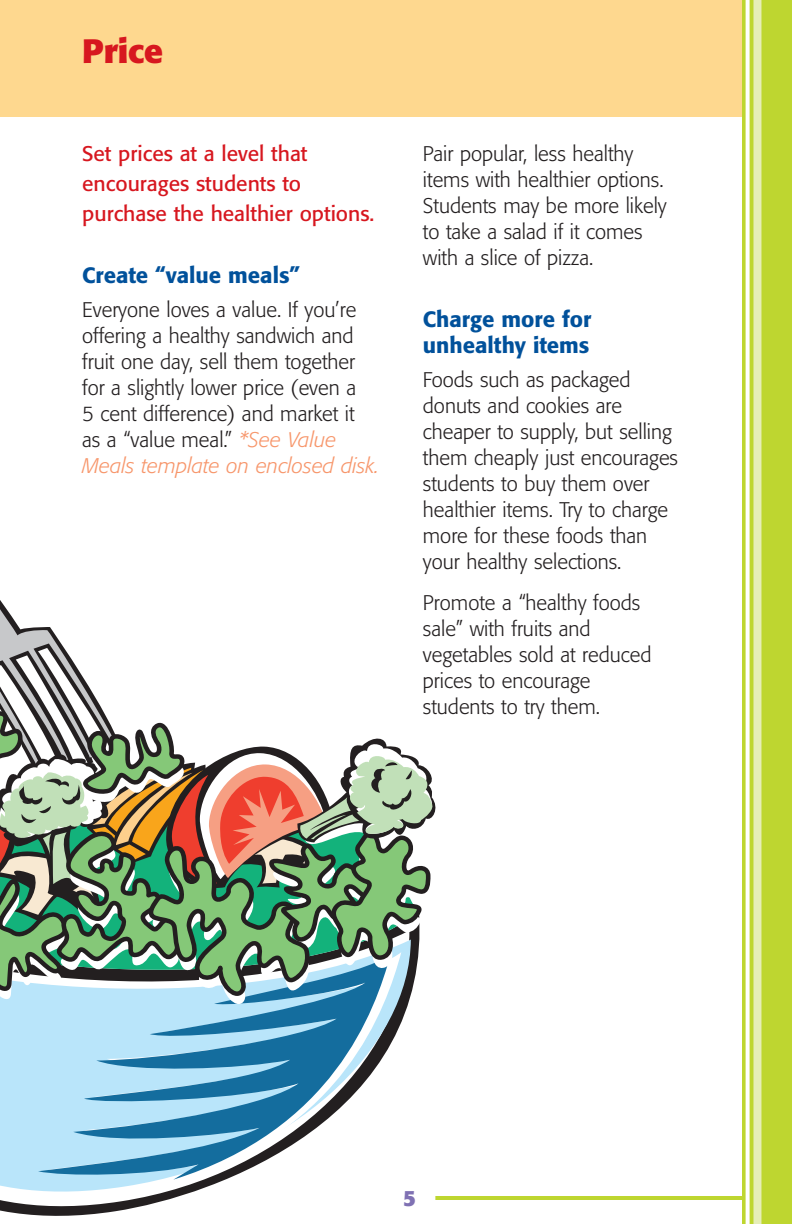
<style>
.page{position:relative;width:792px;height:1224px;background:#fff}
.page>*{position:absolute;margin:0;border:0;box-sizing:border-box;transform-origin:0 0}
.t1{font:700 33.6px "Formata";color:#d7171f}
.t2{font:500 22px/26px "Formata";color:#01519b}
.t3{font:700 22px "Formata";color:#7f71b3}
.t4{font:300 21px/26px "Formata";color:#231f20}
.t5{font:21px/30px "Formata";color:#d7171f}
.s1{font-style:italic;color:#f7966b}
</style>
<div class="page">
<hr style="left:435px;top:1196px;width:319px;height:4px;background:#bed630">
<svg style="left:0;top:600px;width:91px;height:89px"></svg>
<svg style="left:0;top:1010px;width:406px;height:206px"></svg>
<svg style="left:391px;top:1010px;width:10px;height:168px"></svg>
<svg style="left:38px;top:1010px;width:353px;height:170px"></svg>
<svg style="left:0;top:689px;width:435px;height:321px"></svg>
<div style="left:0;top:0;width:792px;height:117px;background:#fed88f"></div>
<div style="left:742px;top:0;width:50px;height:1224px;background:#bed630"></div>
<div style="left:753px;top:0;width:8px;height:1224px;background:#e6eeb8"></div>
<svg style="left:746px;top:0;width:4px;height:1224px;background:#f8faea"></svg>
<h1 class="t1" style="left:82px;top:36px;width:82px">Price</h1>
<p class="t5" style="left:82px;top:140px;width:294px">Set prices at a level that encourages students to purchase the healthier options.</p>
<p class="t2" style="left:82px;top:264px;width:219px">Create “value meals”</p>
<p class="t4" style="left:82px;top:299px;width:298px">Everyone loves a value. If you’re offering a healthy sandwich and fruit one day, sell them together for a slightly lower price (even a<br>5 cent difference) and market it<br>as a “value meal.” <span class="s1">*See Value<br>Meals template on enclosed disk.</span></p>
<p class="t4" style="left:423px;top:142px;width:245px">Pair popular, less healthy items with healthier options.<br>Students may be more likely to take a salad if it comes with a slice of pizza.</p>
<p class="t2" style="left:423px;top:308px;width:170px">Charge more for unhealthy items</p>
<p class="t4" style="left:423px;top:369px;width:257px">Foods such as packaged donuts and cookies are cheaper to supply, but selling them cheaply just encourages students to buy them over healthier items. Try to charge more for these foods than your healthy selections.</p>
<p class="t4" style="left:423px;top:591px;width:230px">Promote a “healthy foods sale” with fruits and vegetables sold at reduced prices to encourage students to try them.</p>
<p class="t3" style="left:403px;top:1188px;width:14px">5</p>
</div>
